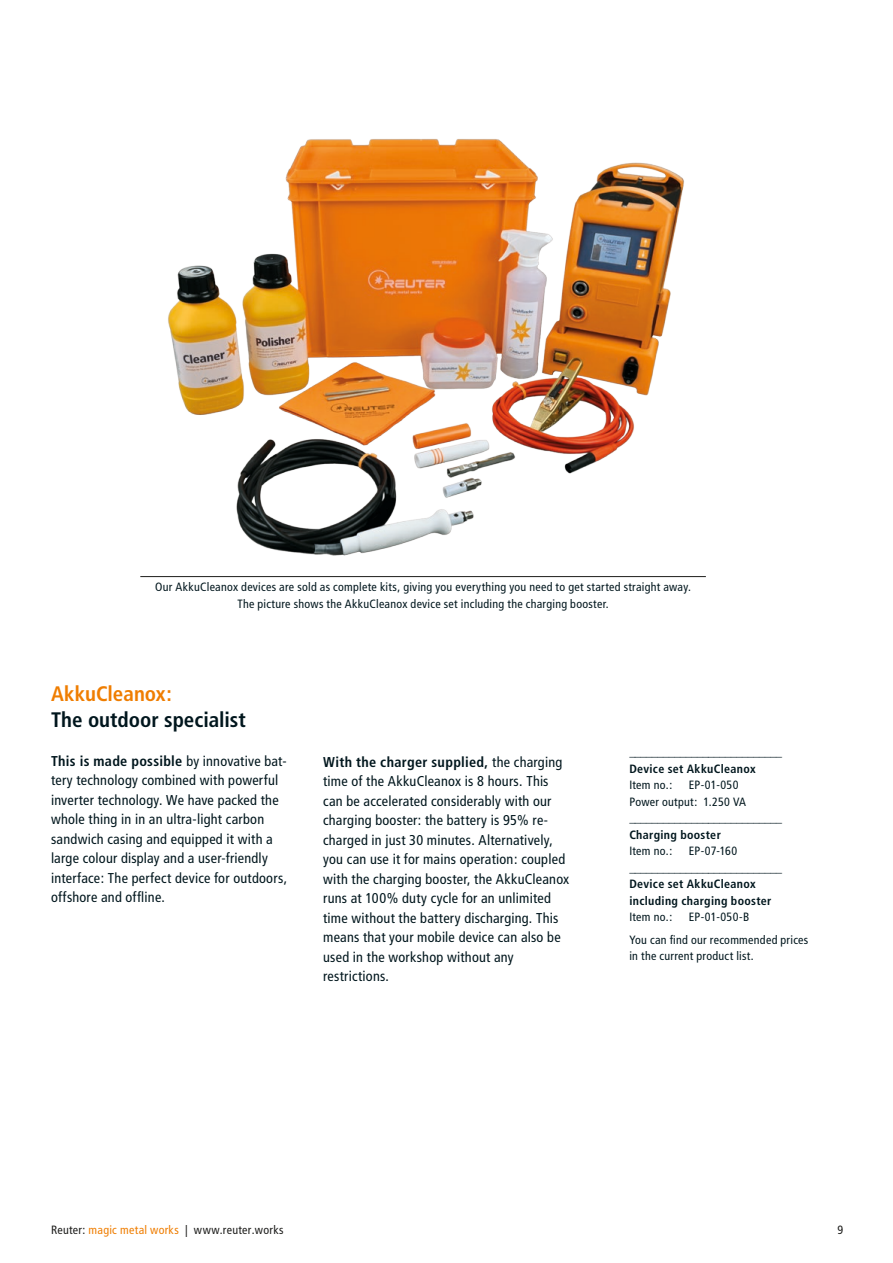
<style>
.page{position:relative;width:893px;height:1263px;background:#fff}
.page>*{position:absolute;margin:0;border:0;box-sizing:border-box;transform-origin:0 0}
.t1{font:700 condensed 21px "Frutiger";color:#00161d}
.t2{font:700 condensed 21px "Frutiger";color:#ef7d00}
.t3{font:condensed 14.25px/19.5px "Frutiger";letter-spacing:.015em;color:#00161d}
.t4{font:condensed 12px/16.5px "Frutiger";letter-spacing:.02em;color:#00161d;text-align:center}
.t5{font:700 condensed 12px/16.5px "Frutiger";letter-spacing:.025em;color:#00161d}
.t6{font:condensed 12px "Frutiger";letter-spacing:.025em;color:#1d1d1b}
.s1{font-weight:700}
.s2{color:#ef7d00}
</style>
<div class="page">
<img style="left:168px;top:139px;width:516px;height:417px">
<hr style="left:140px;top:576px;width:566px;height:1px;background:#1d1d1b">
<p class="t4" style="left:155px;top:579px;width:537px">Our AkkuCleanox devices are sold as complete kits, giving you everything you need to get started straight away.<br>The picture shows the AkkuCleanox device set including the charging booster.</p>
<h1 class="t2" style="left:51px;top:682px;width:122px">AkkuCleanox:</h1>
<h1 class="t1" style="left:51px;top:707px;width:196px">The outdoor specialist</h1>
<p class="t3" style="left:51px;top:751px;width:238px"><span class="s1">This is made possible</span> by innovative bat&shy;tery technology combined with powerful inverter technology. We have packed the whole thing in in an ultra-light carbon sandwich casing and equipped it with a large colour display and a user-friendly interface: The perfect device for outdoors, offshore and offline.</p>
<p class="t3" style="left:323px;top:752px;width:248px"><span class="s1">With the charger supplied,</span> the charging time of the AkkuCleanox is 8 hours. This can be accelerated considerably with our charging booster: the battery is 95% re&shy;charged in just 30 minutes. Alternatively, you can use it for mains operation: coupled with the charging booster, the AkkuCleanox runs at 100% duty cycle for an unlimited time without the battery discharging. This means that your mobile device can also be used in the workshop without any restrictions.</p>
<p class="t5" style="left:629px;top:744px;width:154px">___________________________<br>Device set AkkuCleanox</p>
<p class="t4" style="left:629px;top:777px;width:118px;text-align:left;text-indent:60px">EP-01-050<br>Power output: 1.250 VA</p>
<p class="t5" style="left:629px;top:810px;width:154px">___________________________<br>Charging booster</p>
<p class="t4" style="left:629px;top:843px;width:44px">Item no.:</p>
<p class="t4" style="left:689px;top:843px;width:50px">EP-07-160</p>
<p class="t5" style="left:629px;top:859px;width:154px">___________________________<br>Device set AkkuCleanox including charging booster</p>
<p class="t4" style="left:629px;top:909px;width:44px">Item no.:</p>
<p class="t4" style="left:629px;top:777px;width:44px">Item no.:</p>
<p class="t4" style="left:629px;top:906px;width:180px;line-height:22.5px">EP-01-050-B<br>You can find our recommended prices</p>
<p class="t4" style="left:629px;top:948px;width:126px">in the current product list.</p>
<p class="t6" style="left:51px;top:1222px;width:234px">Reuter: <span class="s2">magic metal works</span> | www.reuter.works</p>
<p class="t6" style="left:837px;top:1222px;width:7px">9</p>
</div>
